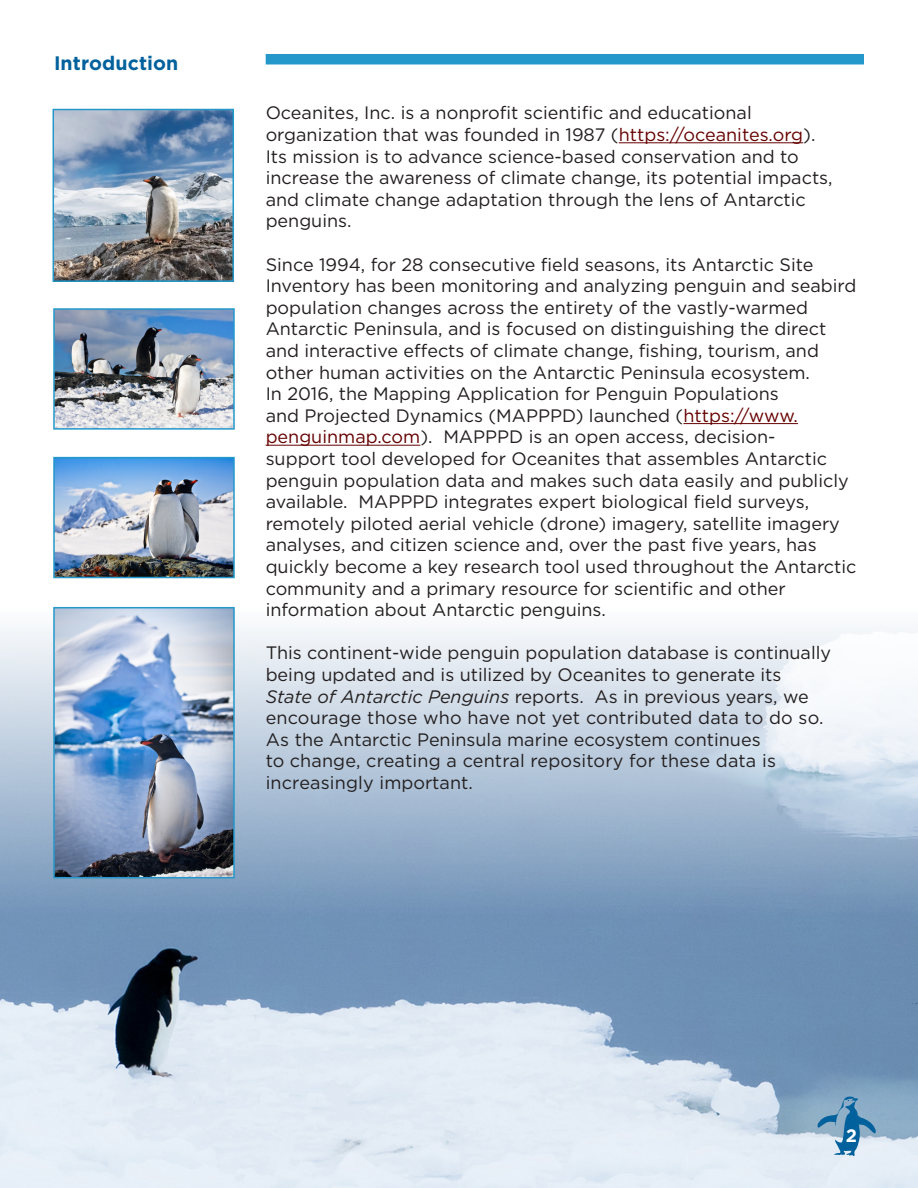
<style>
.page{position:relative;width:918px;height:1188px;background:#fff}
.page>*{position:absolute;margin:0;border:0;box-sizing:border-box;transform-origin:0 0}
.t1{font:700 19.5px "Gotham";letter-spacing:.005em;color:#00619c}
.t2{font:18px/21.6px "Gotham";color:#231f20}
.t3{font:700 18px "Gotham";color:#fff}
.s1{color:#600}
.s2{font-style:italic}
</style>
<div class="page">
<img style="left:0;top:628px;width:918px;height:560px">
<svg style="left:817px;top:1096px;width:60px;height:60px;background:#7ba7c6"></svg>
<div style="left:266px;top:54px;width:598px;height:10px;background:#2498cb"></div>
<hr style="left:619px;top:142px;width:184px;height:1px;background:#600">
<hr style="left:683px;top:423px;width:115px;height:1px;background:#600">
<hr style="left:266px;top:445px;width:154px;height:1px;background:#600">
<img style="left:56px;top:610px;width:176px;height:265px">
<div style="left:53px;top:607px;width:182px;height:271px;border:2px solid #2498cb"></div>
<img style="left:56px;top:460px;width:176px;height:115px">
<div style="left:53px;top:457px;width:182px;height:121px;border:2px solid #2498cb"></div>
<img style="left:56px;top:311px;width:176px;height:116px">
<div style="left:53px;top:308px;width:182px;height:122px;border:2px solid #2498cb"></div>
<img style="left:56px;top:112px;width:175px;height:167px">
<div style="left:53px;top:109px;width:181px;height:173px;border:2px solid #2498cb"></div>
<p class="t1" style="left:54px;top:50px;width:126px">Introduction</p>
<p class="t2" style="left:266px;top:102px;width:568px">Oceanites, Inc. is a nonprofit scientific and educational organization that was founded in 1987 (<span class="s1">https://oceanites.org</span>).<br>Its mission is to advance science-based conservation and to increase the awareness of climate change, its potential impacts, and climate change adaptation through the lens of Antarctic penguins.</p>
<p class="t2" style="left:266px;top:253px;width:592px">Since 1994, for 28 consecutive field seasons, its Antarctic Site Inventory has been monitoring and analyzing penguin and seabird population changes across the entirety of the vastly-warmed Antarctic Peninsula, and is focused on distinguishing the direct and interactive effects of climate change, fishing, tourism, and other human activities on the Antarctic Peninsula ecosystem.</p>
<p class="t2" style="left:266px;top:383px;width:592px">In 2016, the Mapping Application for Penguin Populations<br>and Projected Dynamics (MAPPPD) launched (<span class="s1">https://www. penguinmap.com</span>). MAPPPD is an open access, decision-<br>support tool developed for Oceanites that assembles Antarctic penguin population data and makes such data easily and publicly available. MAPPPD integrates expert biological field surveys, remotely piloted aerial vehicle (drone) imagery, satellite imagery analyses, and citizen science and, over the past five years, has quickly become a key research tool used throughout the Antarctic community and a primary resource for scientific and other information about Antarctic penguins.</p>
<p class="t2" style="left:266px;top:642px;width:567px">This continent-wide penguin population database is continually being updated and is utilized by Oceanites to generate its <span class="s2">State of Antarctic Penguins</span> reports. As in previous years, we encourage those who have not yet contributed data to do so.<br>As the Antarctic Peninsula marine ecosystem continues<br>to change, creating a central repository for these data is increasingly important.</p>
<p class="t3" style="left:846px;top:1124px;width:13px">2</p>
</div>
